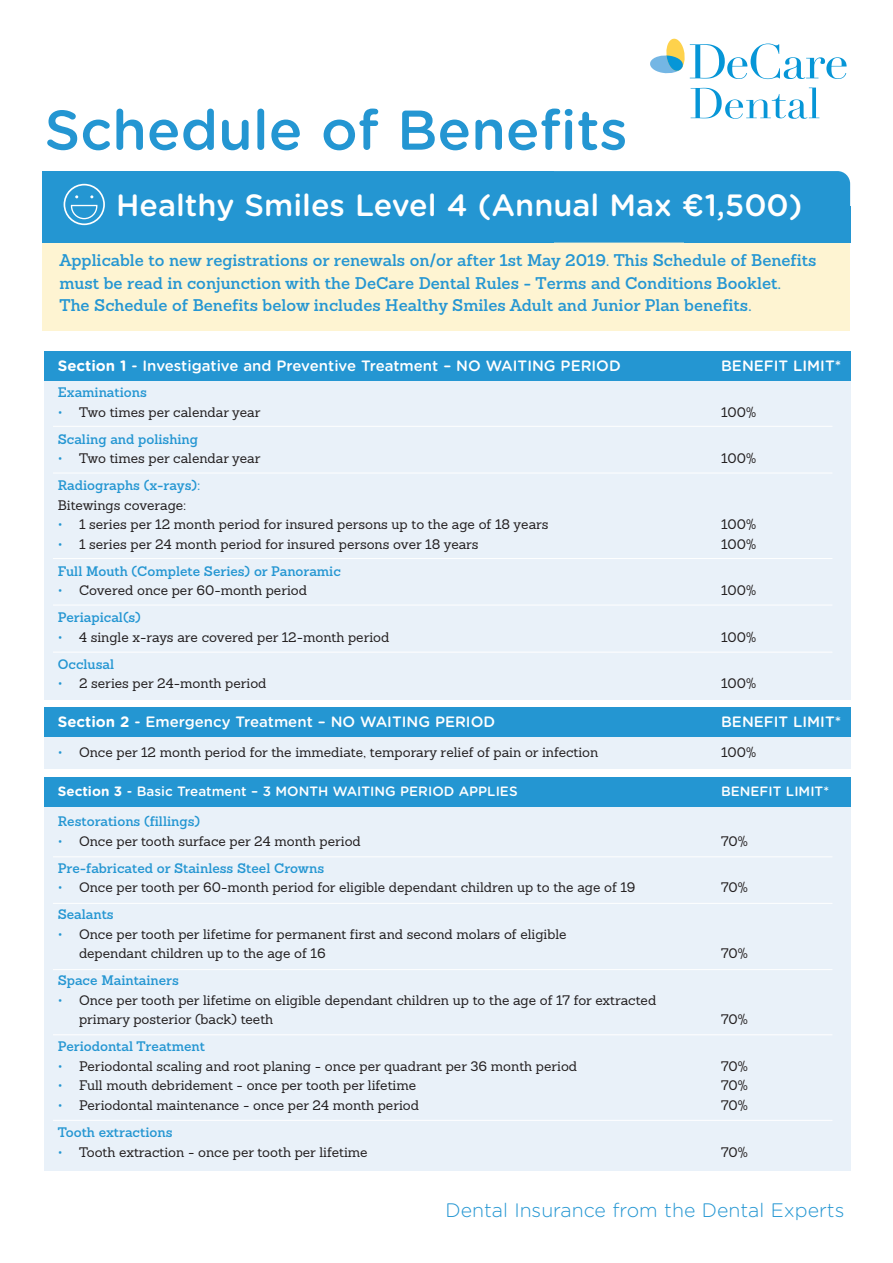
<style>
.page{position:relative;width:893px;height:1263px;background:#fff}
.page>*{position:absolute;margin:0;border:0;box-sizing:border-box;transform-origin:0 0}
.t1{font:500 55.95px "Gotham Rounded";color:#2496d2}
.t2{font:500 30.75px "Gotham Rounded";color:#fff}
.t3{font:300 19.5px "Gotham Rounded";color:#2496d2}
.t4{font:600 16.5px/22.5px "Sanchez";color:#2496d2}
.t5{font:500 15px "Gotham Rounded";color:#fff}
.t6{font:13.5px/19.5px "Sanchez Slab";color:#231f20}
.t7{font:600 13.5px "Sanchez";color:#2496d2}
.t8{font:500 13.5px "Gotham Rounded";color:#fff}
.s1{font-weight:700}
.s2{color:#2496d2}
</style>
<div class="page">
<div style="left:44px;top:707px;width:806px;height:62px;background:#e9f1f9"></div>
<div style="left:44px;top:777px;width:806px;height:394px;background:#e9f1f9"></div>
<div style="left:44px;top:351px;width:806px;height:349px;background:#e9f1f9"></div>
<div style="left:44px;top:351px;width:806px;height:30px;background:#2496d2"></div>
<div style="left:44px;top:707px;width:806px;height:30px;background:#2496d2"></div>
<div style="left:44px;top:777px;width:806px;height:30px;background:#2496d2"></div>
<div style="left:43px;top:249px;width:807px;height:82px;background:#fef4d2"></div>
<div style="left:43px;top:240px;width:807px;height:55px;background:#fef4d2"></div>
<hr style="left:53px;top:426px;width:779px;height:1px;background:#fff">
<hr style="left:53px;top:473px;width:779px;height:1px;background:#fff">
<hr style="left:53px;top:558px;width:779px;height:1px;background:#fff">
<hr style="left:53px;top:605px;width:779px;height:1px;background:#fff">
<hr style="left:53px;top:652px;width:779px;height:1px;background:#fff">
<hr style="left:53px;top:856px;width:779px;height:1px;background:#fff">
<hr style="left:53px;top:903px;width:779px;height:1px;background:#fff">
<hr style="left:53px;top:969px;width:779px;height:1px;background:#fff">
<hr style="left:53px;top:1034px;width:779px;height:1px;background:#fff">
<hr style="left:53px;top:1120px;width:779px;height:1px;background:#fff">
<svg style="left:650px;top:39px;width:197px;height:40px"></svg>
<svg style="left:691px;top:88px;width:128px;height:31px"></svg>
<div style="left:43px;top:171px;width:807px;height:72px;background:#2496d2;border-radius:13px"></div>
<div style="left:43px;top:171px;width:511px;height:72px;background:#2496d2"></div>
<div style="left:684px;top:206px;width:166px;height:37px;background:#2496d2"></div>
<div style="left:64px;top:184px;width:41px;height:41px;border:2px solid #fff;border-radius:50%"></div>
<svg style="left:70px;top:204px;width:28px;height:16px"></svg>
<h1 class="t1" style="left:45px;top:111px;width:585px">Schedule of Benefits</h1>
<h2 class="t2" style="left:116px;top:194px;width:688px">Healthy Smiles Level 4 (Annual Max €1,500)</h2>
<p class="t4" style="left:60px;top:251px;width:758px">Applicable to new registrations or renewals on/or after 1st May 2019. This Schedule of Benefits must be read in conjunction with the DeCare Dental Rules - Terms and Conditions Booklet.<br>The Schedule of Benefits below includes Healthy Smiles Adult and Junior Plan benefits.</p>
<p class="t5" style="left:58px;top:361px;width:564px"><span class="s1">Section 1</span> - Investigative and Preventive Treatment – NO WAITING PERIOD</p>
<p class="t5" style="left:721px;top:361px;width:122px">BENEfIT LIMIT*</p>
<p class="t7" style="left:58px;top:387px;width:91px">Examinations</p>
<p class="t6" style="left:58px;top:404px;width:204px"><span class="s2">•</span> Two times per calendar year</p>
<p class="t6" style="left:721px;top:404px;width:37px">100%</p>
<p class="t7" style="left:58px;top:434px;width:142px">Scaling and polishing</p>
<p class="t6" style="left:58px;top:450px;width:204px"><span class="s2">•</span> Two times per calendar year</p>
<p class="t6" style="left:721px;top:450px;width:37px">100%</p>
<p class="t7" style="left:58px;top:480px;width:144px">Radiographs (x-rays):</p>
<p class="t6" style="left:58px;top:497px;width:130px">Bitewings coverage:</p>
<p class="t6" style="left:58px;top:516px;width:492px"><span class="s2">•</span> 1 series per 12 month period for insured persons up to the age of 18 years</p>
<p class="t6" style="left:721px;top:516px;width:37px">100%</p>
<p class="t6" style="left:58px;top:536px;width:422px"><span class="s2">•</span> 1 series per 24 month period for insured persons over 18 years</p>
<p class="t6" style="left:721px;top:536px;width:37px">100%</p>
<p class="t7" style="left:58px;top:566px;width:285px">Full Mouth (Complete Series) or Panoramic</p>
<p class="t6" style="left:58px;top:582px;width:251px"><span class="s2">•</span> Covered once per 60-month period</p>
<p class="t6" style="left:721px;top:582px;width:37px">100%</p>
<p class="t7" style="left:58px;top:612px;width:85px">Periapical(s)</p>
<p class="t6" style="left:58px;top:629px;width:333px"><span class="s2">•</span> 4 single x-rays are covered per 12-month period</p>
<p class="t6" style="left:721px;top:629px;width:37px">100%</p>
<p class="t7" style="left:58px;top:659px;width:58px">Occlusal</p>
<p class="t6" style="left:58px;top:675px;width:210px"><span class="s2">•</span> 2 series per 24-month period</p>
<p class="t6" style="left:721px;top:675px;width:37px">100%</p>
<p class="t5" style="left:58px;top:717px;width:439px"><span class="s1">Section 2</span> - Emergency Treatment – NO WAITING PERIOD</p>
<p class="t5" style="left:721px;top:717px;width:122px">BENEfIT LIMIT*</p>
<p class="t6" style="left:58px;top:744px;width:542px"><span class="s2">•</span> Once per 12 month period for the immediate, temporary relief of pain or infection</p>
<p class="t6" style="left:721px;top:744px;width:37px">100%</p>
<p class="t8" style="left:58px;top:787px;width:461px"><span class="s1">Section 3</span> - Basic Treatment – 3 MONTH WAITING PERIOD APPLIES</p>
<p class="t8" style="left:721px;top:787px;width:110px">BENEfIT LIMIT*</p>
<p class="t7" style="left:58px;top:817px;width:144px">Restorations (fillings)</p>
<p class="t6" style="left:58px;top:833px;width:305px"><span class="s2">•</span> Once per tooth surface per 24 month period</p>
<p class="t6" style="left:721px;top:833px;width:28px">70%</p>
<p class="t7" style="left:58px;top:863px;width:268px">Pre-fabricated or Stainless Steel Crowns</p>
<p class="t6" style="left:58px;top:879px;width:579px"><span class="s2">•</span> Once per tooth per 60-month period for eligible dependant children up to the age of 19</p>
<p class="t6" style="left:721px;top:879px;width:28px">70%</p>
<p class="t7" style="left:58px;top:910px;width:58px">Sealants</p>
<p class="t6" style="left:79px;top:926px;width:489px;text-indent:-21px"><span class="s2">•</span> Once per tooth per lifetime for permanent first and second molars of eligible dependant children up to the age of 16</p>
<p class="t6" style="left:721px;top:945px;width:28px">70%</p>
<p class="t7" style="left:58px;top:976px;width:123px">Space Maintainers</p>
<p class="t6" style="left:79px;top:992px;width:579px;text-indent:-21px"><span class="s2">•</span> Once per tooth per lifetime on eligible dependant children up to the age of 17 for extracted primary posterior (back) teeth</p>
<p class="t6" style="left:721px;top:1011px;width:28px">70%</p>
<p class="t7" style="left:58px;top:1042px;width:149px">Periodontal Treatment</p>
<p class="t6" style="left:58px;top:1058px;width:521px"><span class="s2">•</span> Periodontal scaling and root planing - once per quadrant per 36 month period</p>
<p class="t6" style="left:721px;top:1058px;width:28px">70%</p>
<p class="t6" style="left:58px;top:1077px;width:360px"><span class="s2">•</span> Full mouth debridement - once per tooth per lifetime</p>
<p class="t6" style="left:721px;top:1077px;width:28px">70%</p>
<p class="t6" style="left:58px;top:1097px;width:363px"><span class="s2">•</span> Periodontal maintenance - once per 24 month period</p>
<p class="t6" style="left:721px;top:1097px;width:28px">70%</p>
<p class="t7" style="left:58px;top:1127px;width:116px">Tooth extractions</p>
<p class="t6" style="left:58px;top:1143px;width:311px"><span class="s2">•</span> Tooth extraction - once per tooth per lifetime</p>
<p class="t6" style="left:721px;top:1143px;width:28px">70%</p>
<h3 class="t3" style="left:445px;top:1204px;width:400px">Dental Insurance from the Dental Experts</h3>
</div>
